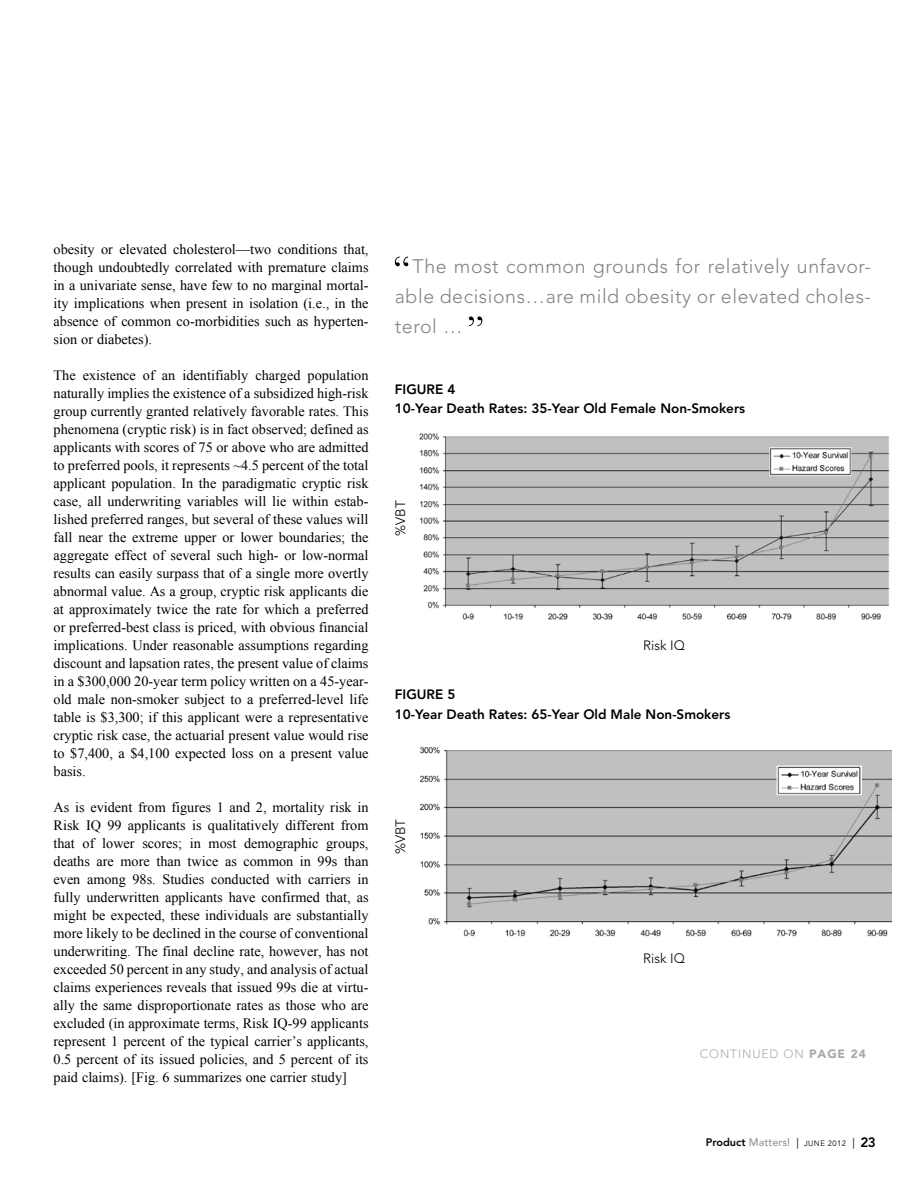
<style>
.page{position:relative;width:918px;height:1188px;background:#fff}
.page>*{position:absolute;margin:0;border:0;box-sizing:border-box;transform-origin:0 0}
.t1{font:300 19.5px/30px "Avenir";letter-spacing:.03em;color:#828282;text-align:justify}
.t2{font:14.25px/18px "Times New Roman";color:#000;text-align:justify}
.t3{font:800 13.5px/19.5px "Avenir";color:#000}
.t4{font:300 13.5px "Avenir";color:#000}
.t5{font:300 12px "Avenir";letter-spacing:.075em;color:#a7a9ac}
.t6{font:500 10.8px "Avenir";color:#939598}
.s1{font-weight:900}
.s2{font-weight:800;color:#050505}
.s3{font-weight:400;color:#000}
.s4{font-weight:400;font-size:7.8px;color:#000}
.s5{font-weight:800;font-size:13.5px;color:#000}
</style>
<div class="page">
<svg style="left:395px;top:256px;width:13px;height:10px"></svg>
<svg style="left:469px;top:316px;width:13px;height:10px"></svg>
<img style="left:419px;top:433px;width:471px;height:187px">
<img style="left:420px;top:747px;width:471px;height:190px">
<p class="t2" style="left:54px;top:240px;width:317px">obesity or elevated cholesterol—two conditions that, though undoubtedly correlated with premature claims in a univariate sense, have few to no marginal mortal&shy;ity implications when present in isolation (i.e., in the absence of common co-morbidities such as hyperten&shy;sion or diabetes).</p>
<p class="t2" style="left:54px;top:366px;width:317px">The existence of an identifiably charged population naturally implies the existence of a subsidized high-risk group currently granted relatively favorable rates. This phenomena (cryptic risk) is in fact observed; defined as applicants with scores of 75 or above who are admitted to preferred pools, it represents ~4.5 percent of the total applicant population. In the paradigmatic cryptic risk case, all underwriting variables will lie within estab&shy;lished preferred ranges, but several of these values will fall near the extreme upper or lower boundaries; the aggregate effect of several such high- or low-normal results can easily surpass that of a single more overtly abnormal value. As a group, cryptic risk applicants die at approximately twice the rate for which a preferred or preferred-best class is priced, with obvious financial implications. Under reasonable assumptions regarding discount and lapsation rates, the present value of claims in a $300,000 20-year term policy written on a 45-year&shy;old male non-smoker subject to a preferred-level life table is $3,300; if this applicant were a representative cryptic risk case, the actuarial present value would rise to $7,400, a $4,100 expected loss on a present value basis.</p>
<p class="t2" style="left:54px;top:798px;width:317px">As is evident from figures 1 and 2, mortality risk in Risk IQ 99 applicants is qualitatively different from that of lower scores; in most demographic groups, deaths are more than twice as common in 99s than even among 98s. Studies conducted with carriers in fully underwritten applicants have confirmed that, as might be expected, these individuals are substantially more likely to be declined in the course of conventional underwriting. The final decline rate, however, has not exceeded 50 percent in any study, and analysis of actual claims experiences reveals that issued 99s die at virtu&shy;ally the same disproportionate rates as those who are excluded (in approximate terms, Risk IQ-99 applicants represent 1 percent of the typical carrier’s applicants, 0.5 percent of its issued policies, and 5 percent of its paid claims). [Fig. 6 summarizes one carrier study]</p>
<h1 class="t1" style="left:395px;top:251px;width:478px;text-indent:18px">The most common grounds for relatively unfavor&shy;able decisions…are mild obesity or elevated choles&shy;terol …</h1>
<p class="t3" style="left:395px;top:379px;width:352px">FIGURE 4<br>10-Year Death Rates: 35-Year Old Female Non-Smokers</p>
<p class="t4" style="left:392px;top:536px;width:37px;rotate:-90deg">%VBT</p>
<p class="t4" style="left:643px;top:638px;width:43px">Risk IQ</p>
<p class="t3" style="left:395px;top:685px;width:337px">FIGURE 5<br>10-Year Death Rates: 65-Year Old Male Non-Smokers</p>
<p class="t4" style="left:392px;top:854px;width:37px;rotate:-90deg">%VBT</p>
<p class="t4" style="left:643px;top:951px;width:43px">Risk IQ</p>
<p class="t5" style="left:700px;top:1046px;width:168px">CONTINUED ON <span class="s1">PAGE 24</span></p>
<p class="t6" style="left:706px;top:1136px;width:171px"><span class="s2">Product</span> Matters! <span class="s3">|</span> <span class="s4">JUNE 2012</span> <span class="s3">|</span> <span class="s5">23</span></p>
</div>
